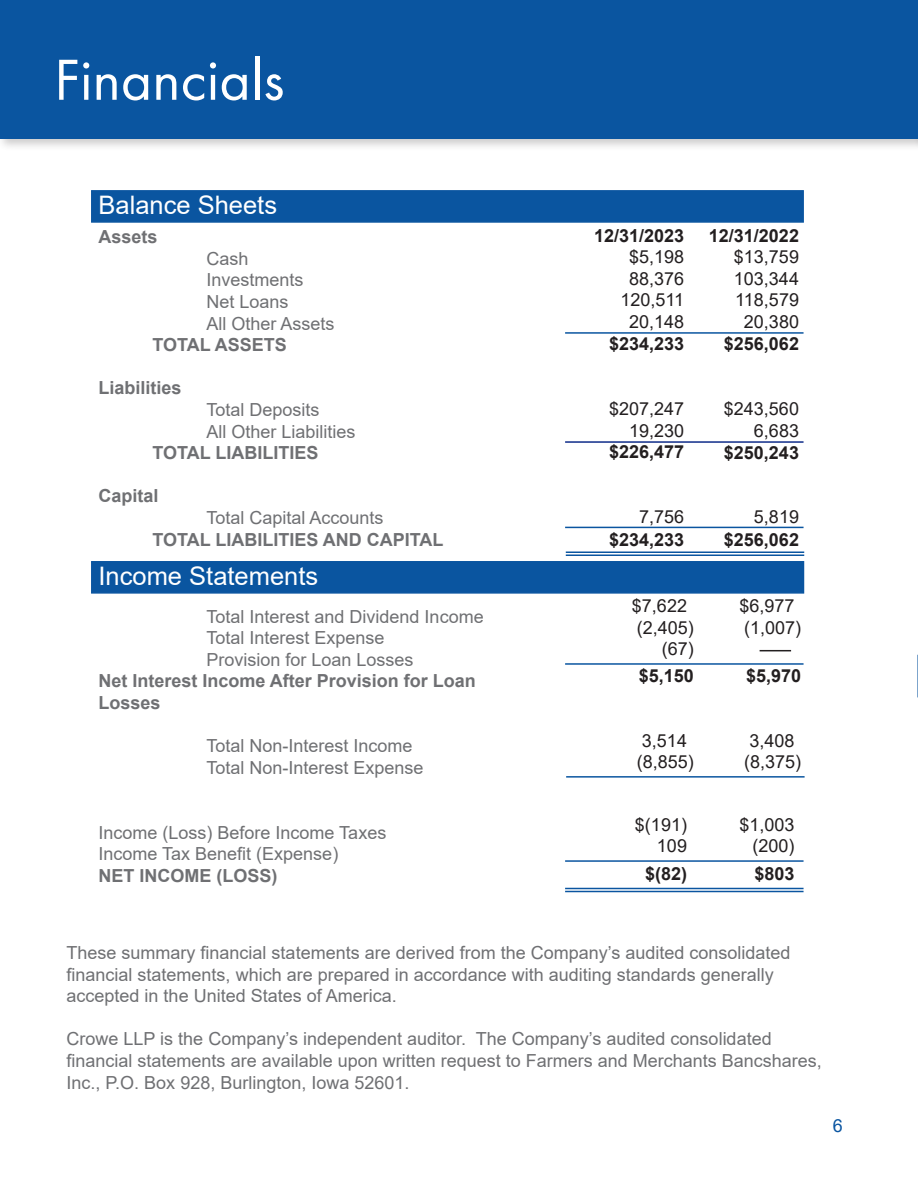
<style>
.page{position:relative;width:918px;height:1188px;background:#fff}
.page>*{position:absolute;margin:0;border:0;box-sizing:border-box;transform-origin:0 0}
.t1{font:60px "Futura PT";color:#fff}
.t2{font:25.5px "Arial";color:#fff}
.t3{font:18px/21.6px "Arial";color:#6f7073}
.t4{font:18px/21px "Arial";color:#231f20;text-align:right}
.t5{font:700 18px/21.6px "Arial";color:#6f7073}
.t6{font:700 18px/22.5px "Arial";color:#231f20;text-align:right}
.t7{font:18px "Arial";color:#0a55a1}
.s1{font-weight:400}
</style>
<div class="page">
<svg style="left:917px;top:655px;width:1px;height:42px"></svg>
<div style="left:0;top:0;width:918px;height:152px;background:#231f20;opacity:.23"></div>
<div style="left:0;top:0;width:918px;height:139px;background:#0a55a0"></div>
<div style="left:91px;top:561px;width:713px;height:33px;background:#0a55a0;border:2px solid #0a55a0"></div>
<div style="left:91px;top:190px;width:713px;height:33px;background:#0a55a0;border:2px solid #0a55a0"></div>
<hr style="left:565px;top:860px;width:239px;height:2px;background:#0a55a0">
<hr style="left:565px;top:663px;width:239px;height:2px;background:#0a55a0">
<hr style="left:566px;top:776px;width:239px;height:2px;background:#0a55a0">
<hr style="left:565px;top:888px;width:239px;height:1px;background:#0a55a0">
<hr style="left:565px;top:891px;width:239px;height:1px;background:#0a55a0">
<hr style="left:565px;top:332px;width:239px;height:2px;background:#0a55a0">
<hr style="left:565px;top:441px;width:239px;height:2px;background:#0e2b89">
<hr style="left:565px;top:527px;width:239px;height:1px;background:#0a55a0">
<hr style="left:566px;top:552px;width:238px;height:1px;background:#0a55a0">
<hr style="left:566px;top:555px;width:238px;height:1px;background:#0a55a0">
<hr style="left:760px;top:650px;width:31px;height:1px;background:#231f20">
<p class="t1" style="left:54px;top:44px;width:232px">Financials</p>
<p class="t2" style="left:99px;top:188px;width:180px">Balance Sheets</p>
<p class="t5" style="left:99px;top:226px;width:61px">Assets</p>
<p class="t3" style="left:207px;top:248px;width:44px">Cash</p>
<p class="t3" style="left:207px;top:269px;width:99px">Investments</p>
<p class="t3" style="left:207px;top:291px;width:84px">Net Loans</p>
<p class="t3" style="left:207px;top:312px;width:130px">All Other Assets</p>
<p class="t5" style="left:153px;top:334px;width:136px">TOTAL ASSETS</p>
<p class="t5" style="left:99px;top:377px;width:85px">Liabilities</p>
<p class="t3" style="left:207px;top:399px;width:115px">Total Deposits</p>
<p class="t3" style="left:207px;top:420px;width:151px">All Other Liabilities</p>
<p class="t5" style="left:153px;top:442px;width:168px">TOTAL LIABILITIES</p>
<p class="t5" style="left:99px;top:485px;width:62px">Capital</p>
<p class="t3" style="left:207px;top:507px;width:179px">Total Capital Accounts</p>
<p class="t5" style="left:153px;top:529px;width:292px">TOTAL LIABILITIES AND CAPITAL</p>
<p class="t2" style="left:99px;top:559px;width:221px">Income Statements</p>
<p class="t3" style="left:207px;top:605px;width:279px">Total Interest and Dividend Income</p>
<p class="t3" style="left:207px;top:627px;width:180px">Total Interest Expense</p>
<p class="t3" style="left:207px;top:649px;width:209px">Provision for Loan Losses</p>
<p class="t5" style="left:99px;top:671px;width:379px">Net Interest Income After Provision for Loan<br>Losses</p>
<p class="t3" style="left:207px;top:735px;width:208px">Total Non-Interest Income</p>
<p class="t3" style="left:207px;top:757px;width:219px">Total Non-Interest Expense</p>
<p class="t3" style="left:99px;top:821px;width:289px">Income (Loss) Before Income Taxes<br>Income Tax Benefit (Expense)</p>
<p class="t5" style="left:99px;top:865px;width:181px">NET INCOME (LOSS)</p>
<p class="t6" style="left:594px;top:224px;width:92px">12/31/2023</p>
<p class="t4" style="left:629px;top:246px;width:57px">$5,198</p>
<p class="t4" style="left:629px;top:268px;width:57px">88,376</p>
<p class="t4" style="left:621px;top:289px;width:65px">120,511</p>
<p class="t4" style="left:629px;top:311px;width:57px">20,148</p>
<p class="t6" style="left:609px;top:332px;width:77px">$234,233</p>
<p class="t4" style="left:609px;top:398px;width:77px">$207,247</p>
<p class="t4" style="left:629px;top:420px;width:57px">19,230</p>
<p class="t6" style="left:609px;top:441px;width:77px">$226,477</p>
<p class="t6" style="left:609px;top:506px;width:77px"><span class="s1">7,756 </span>$234,233</p>
<p class="t6" style="left:709px;top:224px;width:92px">12/31/2022</p>
<p class="t4" style="left:734px;top:246px;width:67px">$13,759</p>
<p class="t4" style="left:734px;top:268px;width:67px">103,344</p>
<p class="t4" style="left:735px;top:289px;width:65px">118,579</p>
<p class="t4" style="left:744px;top:311px;width:57px">20,380</p>
<p class="t6" style="left:724px;top:332px;width:77px">$256,062</p>
<p class="t4" style="left:724px;top:398px;width:77px">$243,560</p>
<p class="t4" style="left:754px;top:420px;width:47px">6,683</p>
<p class="t6" style="left:724px;top:441px;width:77px">$250,243</p>
<p class="t4" style="left:754px;top:506px;width:47px">5,819</p>
<p class="t6" style="left:724px;top:528px;width:77px">$256,062</p>
<p class="t4" style="left:632px;top:595px;width:57px">$7,622</p>
<p class="t4" style="left:637px;top:617px;width:59px">(2,405)</p>
<p class="t4" style="left:662px;top:638px;width:34px">(67)</p>
<p class="t6" style="left:639px;top:665px;width:57px">$5,150</p>
<p class="t4" style="left:642px;top:730px;width:47px">3,514</p>
<p class="t4" style="left:637px;top:751px;width:59px">(8,855)</p>
<p class="t4" style="left:635px;top:814px;width:54px">$(191)<br>109</p>
<p class="t6" style="left:645px;top:863px;width:44px">$(82)</p>
<p class="t4" style="left:740px;top:595px;width:57px">$6,977</p>
<p class="t4" style="left:744px;top:617px;width:59px">(1,007)</p>
<p class="t6" style="left:746px;top:665px;width:57px">$5,970</p>
<p class="t4" style="left:750px;top:730px;width:47px">3,408</p>
<p class="t4" style="left:744px;top:751px;width:59px">(8,375)</p>
<p class="t4" style="left:740px;top:814px;width:57px">$1,003</p>
<p class="t4" style="left:753px;top:835px;width:44px">(200)</p>
<p class="t6" style="left:755px;top:863px;width:42px">$803</p>
<p class="t3" style="left:67px;top:942px;width:726px">These summary financial statements are derived from the Company’s audited consolidated financial statements, which are prepared in accordance with auditing standards generally accepted in the United States of America.</p>
<p class="t3" style="left:67px;top:1028px;width:757px">Crowe LLP is the Company’s independent auditor. The Company’s audited consolidated financial statements are available upon written request to Farmers and Merchants Bancshares,<br>Inc., P.O. Box 928, Burlington, Iowa 52601.</p>
<p class="t7" style="left:833px;top:1114px;width:12px">6</p>
</div>
